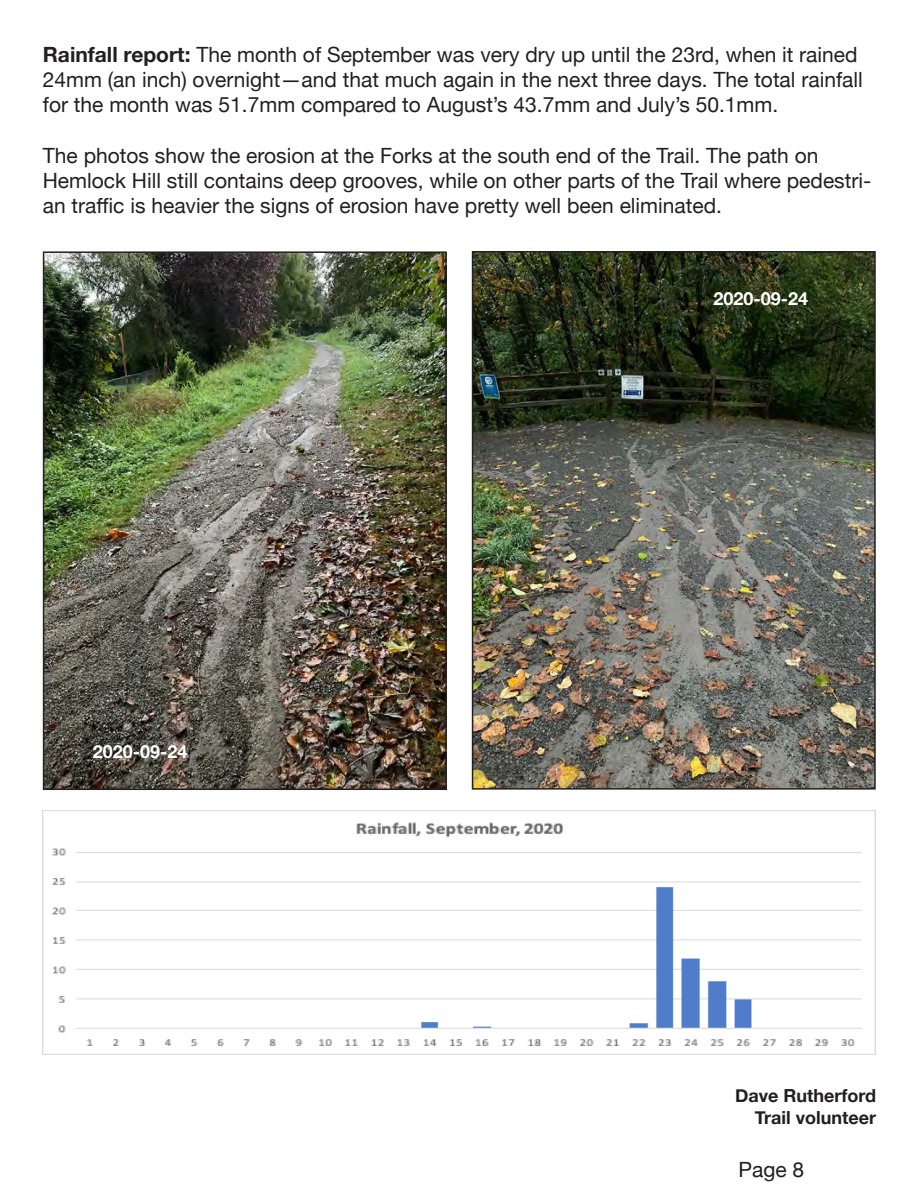
<style>
.page{position:relative;width:918px;height:1188px;background:#fff}
.page>*{position:absolute;margin:0;border:0;box-sizing:border-box;transform-origin:0 0}
.t1{font:21px/25.2px "Helvetica Neue";color:#231f20}
.caption_-_italic{font:700 18px "Helvetica Neue";color:#231f20}
.caption_-_white{font:700 18px "Helvetica Neue";color:#fff}
.s1{font-weight:700}
</style>
<div class="page">
<img style="left:475px;top:254px;width:398px;height:533px">
<div style="left:472px;top:251px;width:404px;height:539px;border:2px solid #231f20"></div>
<img style="left:43px;top:810px;width:832px;height:245px">
<img style="left:46px;top:254px;width:398px;height:533px">
<div style="left:43px;top:251px;width:404px;height:539px;border:2px solid #231f20"></div>
<p class="t1" style="left:43px;top:43px;width:822px"><span class="s1">Rainfall report:</span> The month of September was very dry up until the 23rd, when it rained<br>24mm (an inch) overnight—and that much again in the next three days. The total rainfall for the month was 51.7mm compared to August’s 43.7mm and July’s 50.1mm.</p>
<p class="t1" style="left:43px;top:144px;width:830px">The photos show the erosion at the Forks at the south end of the Trail. The path on<br>Hemlock Hill still contains deep grooves, while on other parts of the Trail where pedestri&shy;an traffic is heavier the signs of erosion have pretty well been eliminated.</p>
<p class="caption_-_white" style="left:93px;top:737px;width:96px">2020-09-24</p>
<p class="caption_-_white" style="left:714px;top:284px;width:96px">2020-09-24</p>
<p class="caption_-_italic" style="left:735px;top:1082px;width:143px">Dave Rutherford</p>
<p class="caption_-_italic" style="left:755px;top:1103px;width:123px">Trail volunteer</p>
<p class="t1" style="left:739px;top:1158px;width:67px">Page 8</p>
</div>
